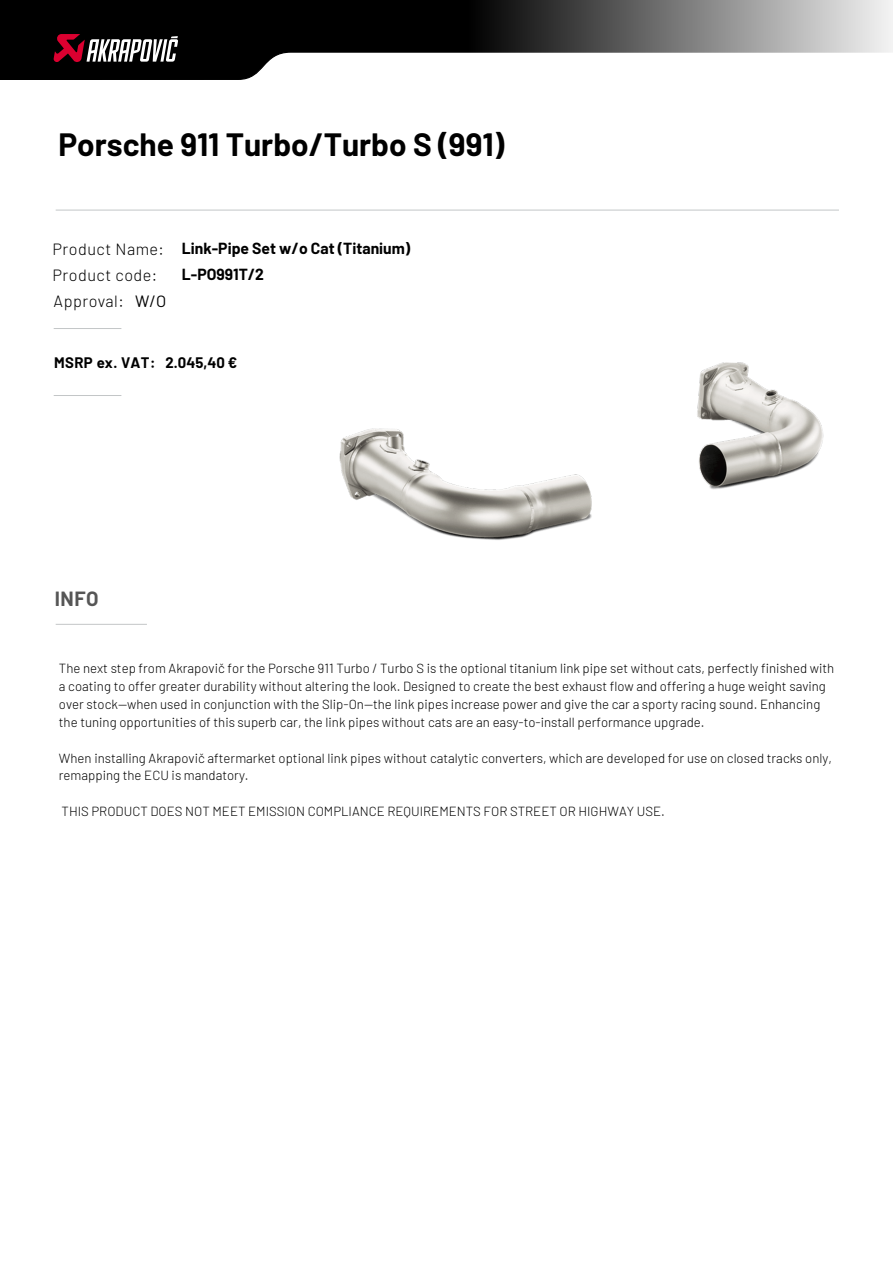
<style>
.page{position:relative;width:893px;height:1263px;background:#fff}
.page>*{position:absolute;margin:0;border:0;box-sizing:border-box;transform-origin:0 0}
.t1{font:700 31.5px "Barlow";color:#000}
.t2{font:700 20.1px "Barlow";color:#565656}
.t3{font:16.35px "Barlow";color:#000}
.t4{font:300 16.2px "Barlow";letter-spacing:.03em;color:#000}
.t5{font:700 15.75px/26.4px "Barlow";color:#000}
.t6{font:700 14.85px "Barlow";letter-spacing:.03em;color:#000}
.t7{font:700 14.85px "Barlow";color:#000}
.t8{font:300 13.2px/18px "Barlow";color:#000}
</style>
<div class="page">
<img style="left:339px;top:362px;width:485px;height:178px">
<svg style="left:0;top:0;width:893px;height:80px"></svg>
<svg style="left:53px;top:34px;width:125px;height:29px"></svg>
<hr style="left:54px;top:328px;width:67px;height:1px;background:#c3c6c7">
<hr style="left:54px;top:395px;width:67px;height:1px;background:#c3c6c7">
<hr style="left:56px;top:624px;width:91px;height:1px;background:#c3c6c7">
<hr style="left:56px;top:210px;width:783px;height:1px;background:#c3c6c7">
<h1 class="t1" style="left:58px;top:125px;width:447px">Porsche 911 Turbo/Turbo S (991)</h1>
<p class="t4" style="left:53px;top:237px;width:113px">Product Name:</p>
<p class="t4" style="left:53px;top:263px;width:106px">Product code:</p>
<p class="t4" style="left:54px;top:290px;width:72px">Approval:</p>
<p class="t3" style="left:135px;top:291px;width:33px">W/O</p>
<p class="t5" style="left:182px;top:234px;width:230px">Link-Pipe Set w/o Cat (Titanium)<br>L-PO991T/2</p>
<p class="t6" style="left:54px;top:352px;width:103px">MSRP ex. VAT:</p>
<p class="t7" style="left:165px;top:353px;width:73px">2.045,40 €</p>
<h2 class="t2" style="left:55px;top:584px;width:45px">INFO</h2>
<p class="t8" style="left:59px;top:658px;width:777px">The next step from Akrapovič for the Porsche 911 Turbo / Turbo S is the optional titanium link pipe set without cats, perfectly finished with a coating to offer greater durability without altering the look. Designed to create the best exhaust flow and offering a huge weight saving over stock—when used in conjunction with the Slip-On—the link pipes increase power and give the car a sporty racing sound. Enhancing the tuning opportunities of this superb car, the link pipes without cats are an easy-to-install performance upgrade.</p>
<p class="t8" style="left:59px;top:748px;width:774px">When installing Akrapovič aftermarket optional link pipes without catalytic converters, which are developed for use on closed tracks only, remapping the ECU is mandatory.</p>
<p class="t8" style="left:62px;top:802px;width:605px">THIS PRODUCT DOES NOT MEET EMISSION COMPLIANCE REQUIREMENTS FOR STREET OR HIGHWAY USE.</p>
</div>
